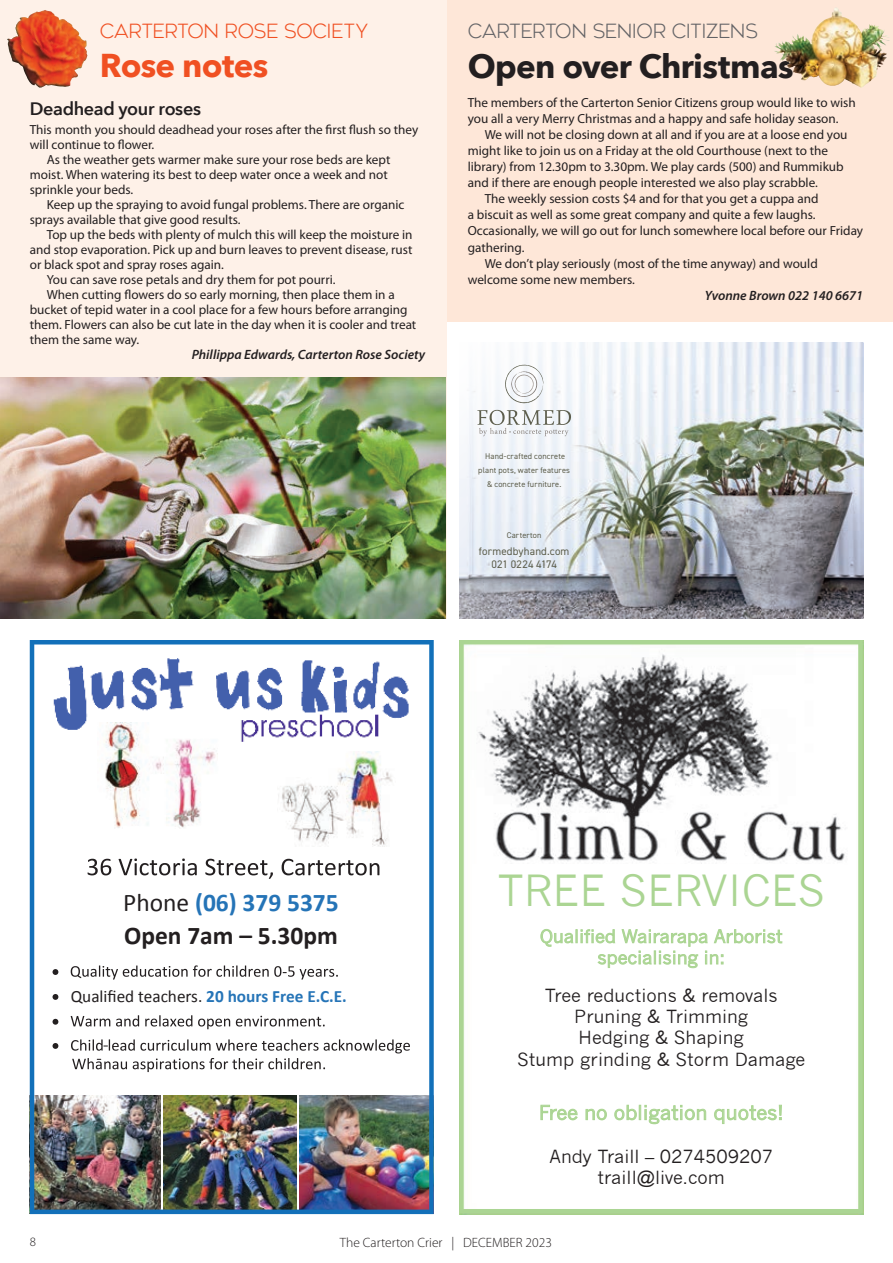
<style>
.page{position:relative;width:893px;height:1263px;background:#fff}
.page>*{position:absolute;margin:0;border:0;box-sizing:border-box;transform-origin:0 0}
.t1{font:42px "News Gothic";color:#abd593}
.t2{font:700 33px "Avenir Next";letter-spacing:-.02em;color:#231f20}
._02_STORY_HEADING{font:700 33px "Avenir Next";letter-spacing:-.02em;color:#f05022}
.t3{font:700 25.5px/33.3px "Calibri";color:#231f20}
.t4{font:100 19.5px "Agenor";letter-spacing:-.03em;color:#636366}
.t5{font:19.5px "News Gothic";color:#abd593}
._01_1st_HEAD{font:100 19.5px "Agenor";letter-spacing:-.02em;color:#f05022}
.t6{font:600 18px "Avenir Next";letter-spacing:-.02em;color:#231f20}
.t7{font:17.7px/21.3px "News Gothic";color:#231f20;text-align:center}
.t8{font:17.7px/21.3px "News Gothic";color:#abd593;text-align:center}
.t9{font:17.25px "Calibri";color:#231f20}
.t10{font:italic 600 13.5px "Myriad Pro";color:#231f20}
.t11{font:300 13.5px "Myriad Pro";color:#231f20}
.t12{font:13.2px/15px "Myriad Pro";color:#231f20}
.t13{font:300 12.75px "Myriad Pro";color:#231f20}
.t14{font:10.95px/13.5px "DIN2014";letter-spacing:.015em;color:#5d5e4c;text-align:center}
.t15{font:8.25px/14.1px "DIN2014";letter-spacing:.02em;color:#5d5e4c;text-align:center}
.s1{font-weight:400}
.s2{color:#2574b7}
.s3{font-weight:700;color:#2574b7}
</style>
<div class="page">
<div style="left:446px;top:0;width:447px;height:321px;background:#fee7d8"></div>
<div style="left:0;top:0;width:446px;height:619px;background:#fef1e8"></div>
<img style="left:7px;top:10px;width:80px;height:78px">
<svg style="left:459px;top:640px;width:404px;height:573px"></svg>
<img style="left:0;top:377px;width:446px;height:242px">
<img style="left:459px;top:342px;width:404px;height:277px">
<svg style="left:477px;top:410px;width:94px;height:26px"></svg>
<svg style="left:505px;top:364px;width:39px;height:39px"></svg>
<img style="left:30px;top:640px;width:404px;height:574px">
<img style="left:278px;top:751px;width:118px;height:97px">
<img style="left:44px;top:656px;width:370px;height:87px">
<svg style="left:88px;top:859px;width:23px;height:16px"></svg>
<svg style="left:119px;top:858px;width:78px;height:17px"></svg>
<svg style="left:205px;top:859px;width:68px;height:20px"></svg>
<svg style="left:282px;top:859px;width:97px;height:16px"></svg>
<img style="left:97px;top:722px;width:122px;height:107px">
<svg style="left:53px;top:969px;width:5px;height:6px"></svg>
<svg style="left:71px;top:965px;width:267px;height:14px"></svg>
<svg style="left:53px;top:994px;width:5px;height:6px"></svg>
<svg style="left:53px;top:1019px;width:5px;height:6px"></svg>
<svg style="left:71px;top:1016px;width:39px;height:10px"></svg>
<svg style="left:116px;top:1015px;width:23px;height:11px"></svg>
<svg style="left:145px;top:1015px;width:47px;height:11px"></svg>
<svg style="left:198px;top:1018px;width:32px;height:11px"></svg>
<svg style="left:236px;top:1016px;width:89px;height:10px"></svg>
<svg style="left:53px;top:1043px;width:5px;height:6px"></svg>
<svg style="left:71px;top:1039px;width:339px;height:33px"></svg>
<img style="left:774px;top:12px;width:60px;height:49px">
<p class="_01_1st_HEAD" style="left:100px;top:20px;width:270px">CARTERTON ROSE SOCIETY</p>
<p class="_02_STORY_HEADING" style="left:100px;top:37px;width:170px">Rose notes</p>
<p class="t6" style="left:30px;top:93px;width:173px">Deadhead your roses</p>
<p class="t12" style="left:30px;top:122px;width:390px">This month you should deadhead your roses after the first flush so they will continue to flower.</p>
<p class="t12" style="left:30px;top:152px;width:362px;text-indent:17px">As the weather gets warmer make sure your rose beds are kept moist. When watering its best to deep water once a week and not sprinkle your beds.</p>
<p class="t12" style="left:30px;top:197px;width:376px;text-indent:17px">Keep up the spraying to avoid fungal problems. There are organic sprays available that give good results.</p>
<p class="t12" style="left:30px;top:227px;width:384px;text-align:justify;text-indent:17px">Top up the beds with plenty of mulch this will keep the moisture in and stop evaporation. Pick up and burn leaves to prevent disease, rust or black spot and spray roses again.</p>
<p class="t12" style="left:47px;top:272px;width:290px">You can save rose petals and dry them for pot pourri.</p>
<p class="t12" style="left:30px;top:287px;width:388px;text-indent:17px">When cutting flowers do so early morning, then place them in a bucket of tepid water in a cool place for a few hours before arranging them. Flowers can also be cut late in the day when it is cooler and treat them the same way.</p>
<p class="t10" style="left:192px;top:346px;width:235px">Phillippa Edwards, Carterton Rose Society</p>
<p class="t4" style="left:468px;top:19px;width:292px">CARTERTON SENIOR CITIZENS</p>
<p class="t2" style="left:468px;top:38px;width:327px">Open over Christmas</p>
<p class="t12" style="left:468px;top:94px;width:389px;line-height:16px">The members of the Carterton Senior Citizens group would like to wish you all a very Merry Christmas and a happy and safe holiday season.</p>
<p class="t12" style="left:468px;top:126px;width:381px;line-height:16px;text-indent:17px">We will not be closing down at all and if you are at a loose end you might like to join us on a Friday at the old Courthouse (next to the library) from 12.30pm to 3.30pm. We play cards (500) and Rummikub and if there are enough people interested we also play scrabble.</p>
<p class="t12" style="left:468px;top:191px;width:397px;line-height:16px;text-indent:17px">The weekly session costs $4 and for that you get a cuppa and<br>a biscuit as well as some great company and quite a few laughs.<br>Occasionally, we will go out for lunch somewhere local before our Friday gathering.</p>
<p class="t12" style="left:468px;top:255px;width:352px;line-height:16px;text-indent:17px">We don’t play seriously (most of the time anyway) and would welcome some new members.</p>
<p class="t10" style="left:705px;top:287px;width:160px">Yvonne Brown 022 140 6671</p>
<p class="t15" style="left:478px;top:448px;width:93px">Hand-crafted concrete plant pots, water features &amp; concrete furniture.</p>
<p class="t15" style="left:507px;top:528px;width:36px">Carterton</p>
<p class="t14" style="left:479px;top:544px;width:92px">formedbyhand.com<br>021 0224 4174</p>
<p class="t3" style="left:123px;top:886px;width:217px"><span class="s1">Phone</span> <span class="s2">(06) 379 5375<br></span>Open 7am – 5.30pm</p>
<p class="t9" style="left:71px;top:985px;width:278px">Qualified teachers. <span class="s3">20 hours Free E.C.E.</span></p>
<p class="t1" style="left:497px;top:866px;width:329px">TREE SERVICES</p>
<p class="t8" style="left:540px;top:926px;width:244px">Qualified Wairarapa Arborist specialising in:</p>
<p class="t7" style="left:517px;top:985px;width:289px">Tree reductions &amp; removals<br>Pruning &amp; Trimming<br>Hedging &amp; Shaping<br>Stump grinding &amp; Storm Damage</p>
<p class="t5" style="left:539px;top:1101px;width:246px">Free no obligation quotes!</p>
<p class="t7" style="left:549px;top:1146px;width:225px">Andy Traill – 0274509207 traill@live.com</p>
<p class="t13" style="left:30px;top:1234px;width:8px">8</p>
<p class="t11" style="left:340px;top:1234px;width:213px">The Carterton Crier | DECEMBER 2023</p>
</div>
